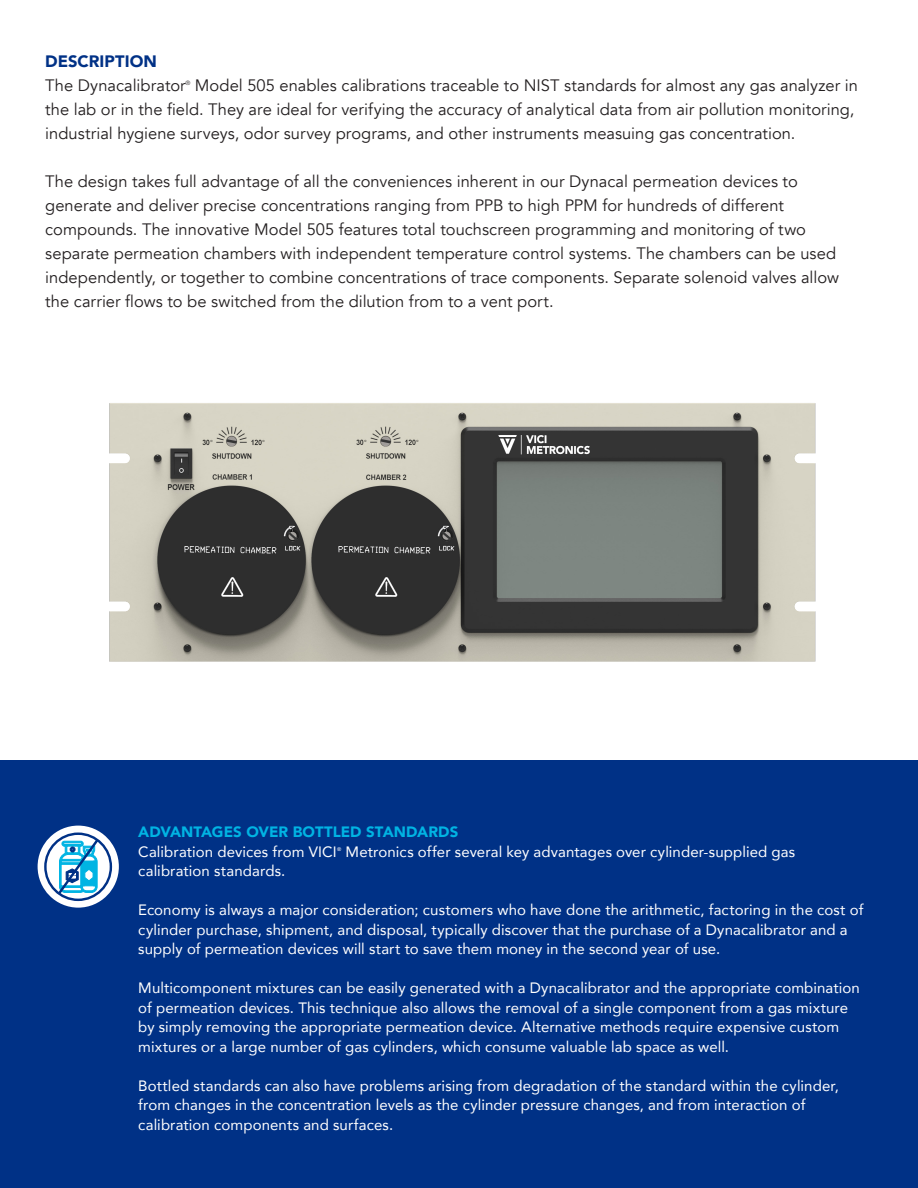
<style>
.page{position:relative;width:918px;height:1188px;background:#fff}
.page>*{position:absolute;margin:0;border:0;box-sizing:border-box;transform-origin:0 0}
.t1{font:16.5px/24px "Avenir";color:#231f20}
.t2{font:900 16.5px "Avenir";letter-spacing:.005em;color:#003186}
.t3{font:15px/19.5px "Avenir";letter-spacing:.005em;color:#fff}
.t4{font:900 15px "Avenir";letter-spacing:.005em;color:#00b4e3}
.t5{font:6.15px "Avenir";color:#231f20}
.t6{font:5.25px "Avenir";color:#fff}
</style>
<div class="page">
<div style="left:0;top:760px;width:918px;height:428px;background:#003186"></div>
<svg style="left:38px;top:826px;width:81px;height:82px;background:#e5eaf2"></svg>
<div style="left:44px;top:833px;width:68px;height:68px;border:2px solid #003186;border-radius:50%"></div>
<svg style="left:55px;top:836px;width:46px;height:62px;background:#7dc5e2"></svg>
<img style="left:109px;top:403px;width:707px;height:259px">
<p class="t2" style="left:45px;top:47px;width:113px">DESCRIPTION</p>
<p class="t1" style="left:45px;top:74px;width:142px">The Dynacalibrator</p>
<p class="t5" style="left:185px;top:79px;width:6px">®</p>
<p class="t1" style="left:45px;top:74px;width:814px;text-indent:150px">Model 505 enables calibrations traceable to NIST standards for almost any gas analyzer in the lab or in the field. They are ideal for verifying the accuracy of analytical data from air pollution monitoring, industrial hygiene surveys, odor survey programs, and other instruments measuing gas concentration.</p>
<p class="t1" style="left:45px;top:170px;width:795px">The design takes full advantage of all the conveniences inherent in our Dynacal permeation devices to generate and deliver precise concentrations ranging from PPB to high PPM for hundreds of different compounds. The innovative Model 505 features total touchscreen programming and monitoring of two separate permeation chambers with independent temperature control systems. The chambers can be used independently, or together to combine concentrations of trace components. Separate solenoid valves allow the carrier flows to be switched from the dilution from to a vent port.</p>
<p class="t4" style="left:138px;top:819px;width:322px">ADVANTAGES OVER BOTTLED STANDARDS</p>
<p class="t3" style="left:138px;top:841px;width:200px">Calibration devices from VICI</p>
<p class="t6" style="left:337px;top:845px;width:6px">®</p>
<p class="t3" style="left:346px;top:841px;width:451px">Metronics offer several key advantages over cylinder-supplied gas</p>
<p class="t3" style="left:138px;top:861px;width:149px">calibration standards.</p>
<p class="t3" style="left:138px;top:900px;width:727px">Economy is always a major consideration; customers who have done the arithmetic, factoring in the cost of cylinder purchase, shipment, and disposal, typically discover that the purchase of a Dynacalibrator and a supply of permeation devices will start to save them money in the second year of use.</p>
<p class="t3" style="left:138px;top:978px;width:723px">Multicomponent mixtures can be easily generated with a Dynacalibrator and the appropriate combination of permeation devices. This technique also allows the removal of a single component from a gas mixture by simply removing the appropriate permeation device. Alternative methods require expensive custom mixtures or a large number of gas cylinders, which consume valuable lab space as well.</p>
<p class="t3" style="left:138px;top:1075px;width:702px">Bottled standards can also have problems arising from degradation of the standard within the cylinder, from changes in the concentration levels as the cylinder pressure changes, and from interaction of calibration components and surfaces.</p>
</div>
